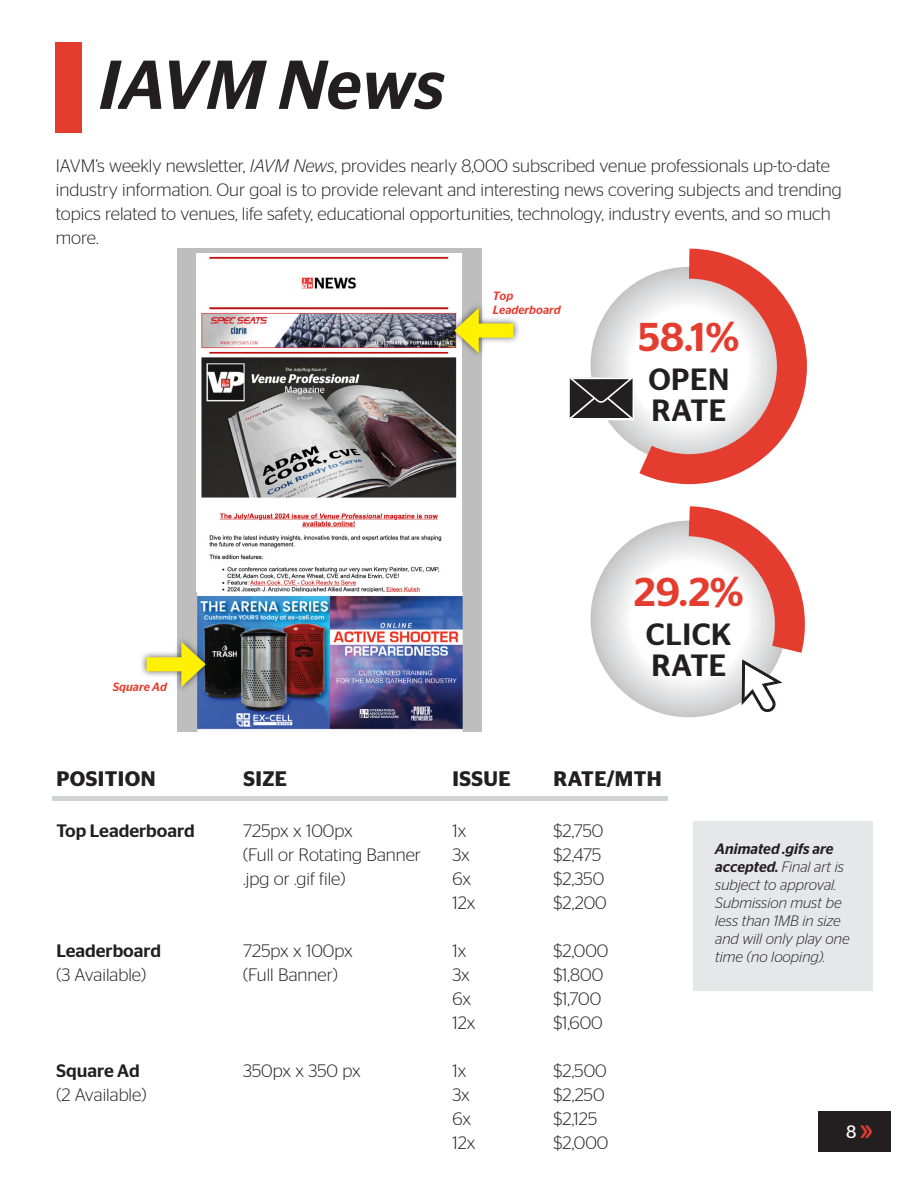
<style>
.page{position:relative;width:918px;height:1188px;background:#fff}
.page>*{position:absolute;margin:0;border:0;box-sizing:border-box;transform-origin:0 0}
.t1{font:italic 500 69px "Stag Sans";letter-spacing:.005em;color:#231f20}
.t2{font:500 40.2px "Stag Sans";color:#e43d30}
.t3{font:500 30.75px "Stag Sans";letter-spacing:.02em;color:#231f20}
.t4{font:600 21px "Stag Sans";letter-spacing:.02em;color:#231f20}
.t5{font:300 18px/24px "Stag Sans";color:#231f20}
.t6{font:500 18px "Stag Sans";color:#231f20}
.t7{font:500 18px "Stag Sans";color:#e43d30}
.t8{font:italic 300 15px/18px "Stag Sans";color:#231f20}
.t9{font:italic 500 12px "Stag Sans";color:#e43d30}
.s1{font-style:italic}
.s2{font-weight:500}
.s3{font-weight:400;color:#fff}
</style>
<div class="page">
<div style="left:694px;top:821px;width:179px;height:170px;background:#e6e7e9"></div>
<hr style="left:53px;top:796px;width:615px;height:4px;background:#d1d2d4">
<div style="left:56px;top:43px;width:26px;height:90px;background:#e43d30"></div>
<svg style="left:591px;top:521px;width:196px;height:196px"></svg>
<div style="left:818px;top:1111px;width:73px;height:41px;background:#231f20"></div>
<div style="left:177px;top:249px;width:305px;height:354px;background:#bebebe"></div>
<img style="left:197px;top:253px;width:265px;height:339px">
<img style="left:177px;top:592px;width:304px;height:140px">
<div style="left:139px;top:635px;width:73px;height:58px;background:#231f20;opacity:.75"></div>
<div style="left:147px;top:657px;width:44px;height:14px;background:#fff101"></div>
<svg style="left:181px;top:642px;width:25px;height:45px"></svg>
<div style="left:448px;top:302px;width:73px;height:57px;background:#231f20;opacity:.75"></div>
<div style="left:469px;top:324px;width:45px;height:14px;background:#fff101"></div>
<svg style="left:454px;top:308px;width:25px;height:45px"></svg>
<svg style="left:659px;top:506px;width:146px;height:207px"></svg>
<svg style="left:606px;top:248px;width:201px;height:237px"></svg>
<div style="left:568px;top:377px;width:66px;height:43px;border:2px solid #fff"></div>
<svg style="left:568px;top:378px;width:67px;height:42px;background:#514e4f"></svg>
<p class="t1" style="left:99px;top:45px;width:347px">IAVM News</p>
<p class="t5" style="left:56px;top:154px;width:787px">IAVM’s weekly newsletter, <span class="s1">IAVM News</span>, provides nearly 8,000 subscribed venue professionals up-to-date industry information. Our goal is to provide relevant and interesting news covering subjects and trending topics related to venues, life safety, educational opportunities, technology, industry events, and so much more.</p>
<p class="t9" style="left:113px;top:680px;width:56px">Square Ad</p>
<p class="t9" style="left:493px;top:289px;width:22px">Top</p>
<p class="t9" style="left:493px;top:303px;width:70px">Leaderboard</p>
<p class="t2" style="left:639px;top:314px;width:102px">58.1%</p>
<p class="t3" style="left:648px;top:362px;width:83px">OPEN</p>
<p class="t3" style="left:651px;top:393px;width:76px">RATE</p>
<p class="t2" style="left:634px;top:569px;width:111px">29.2%</p>
<p class="t3" style="left:646px;top:616px;width:87px">CLICK</p>
<p class="t3" style="left:651px;top:647px;width:76px">RATE</p>
<p class="t4" style="left:57px;top:766px;width:101px">POSITION</p>
<p class="t4" style="left:243px;top:766px;width:45px">SIZE</p>
<p class="t4" style="left:453px;top:766px;width:60px">ISSUE</p>
<p class="t4" style="left:554px;top:766px;width:110px">RATE/MTH</p>
<p class="t6" style="left:56px;top:821px;width:140px">Top Leaderboard</p>
<p class="t6" style="left:56px;top:941px;width:106px">Leaderboard</p>
<p class="t5" style="left:56px;top:963px;width:91px">(3 Available)</p>
<p class="t6" style="left:56px;top:1061px;width:85px">Square Ad</p>
<p class="t5" style="left:56px;top:1083px;width:91px">(2 Available)</p>
<p class="t5" style="left:243px;top:819px;width:111px">725px x 100px</p>
<p class="t5" style="left:243px;top:843px;width:179px">(Full or Rotating Banner</p>
<p class="t5" style="left:243px;top:867px;width:104px">.jpg or .gif file)</p>
<p class="t5" style="left:243px;top:939px;width:111px">725px x 100px</p>
<p class="t5" style="left:243px;top:963px;width:96px">(Full Banner)</p>
<p class="t5" style="left:243px;top:1059px;width:119px">350px x 350 px</p>
<p class="t5" style="left:452px;top:819px;width:15px">1x</p>
<p class="t5" style="left:452px;top:843px;width:19px">3x</p>
<p class="t5" style="left:452px;top:867px;width:20px">6x</p>
<p class="t5" style="left:452px;top:891px;width:24px">12x</p>
<p class="t5" style="left:452px;top:939px;width:15px">1x</p>
<p class="t5" style="left:452px;top:963px;width:19px">3x</p>
<p class="t5" style="left:452px;top:987px;width:20px">6x</p>
<p class="t5" style="left:452px;top:1011px;width:24px">12x</p>
<p class="t5" style="left:452px;top:1059px;width:15px">1x</p>
<p class="t5" style="left:452px;top:1083px;width:19px">3x</p>
<p class="t5" style="left:452px;top:1107px;width:20px">6x</p>
<p class="t5" style="left:452px;top:1131px;width:24px">12x</p>
<p class="t5" style="left:553px;top:819px;width:51px">$2,750</p>
<p class="t5" style="left:553px;top:843px;width:49px">$2,475</p>
<p class="t5" style="left:553px;top:867px;width:52px">$2,350</p>
<p class="t5" style="left:553px;top:891px;width:55px">$2,200</p>
<p class="t5" style="left:553px;top:939px;width:56px">$2,000</p>
<p class="t5" style="left:553px;top:963px;width:51px">$1,800</p>
<p class="t5" style="left:553px;top:987px;width:49px">$1,700</p>
<p class="t5" style="left:553px;top:1011px;width:51px">$1,600</p>
<p class="t5" style="left:553px;top:1059px;width:55px">$2,500</p>
<p class="t5" style="left:553px;top:1083px;width:53px">$2,250</p>
<p class="t5" style="left:553px;top:1107px;width:45px">$2,125</p>
<p class="t5" style="left:553px;top:1131px;width:56px">$2,000</p>
<p class="t8" style="left:715px;top:840px;width:136px"><span class="s2">Animated .gifs are accepted.</span> Final art is subject to approval.<br>Submission must be less than 1MB in size and will only play one time (no looping).</p>
<p class="t7" style="left:846px;top:1122px;width:28px"><span class="s3">8</span> &gt;&gt;</p>
</div>
